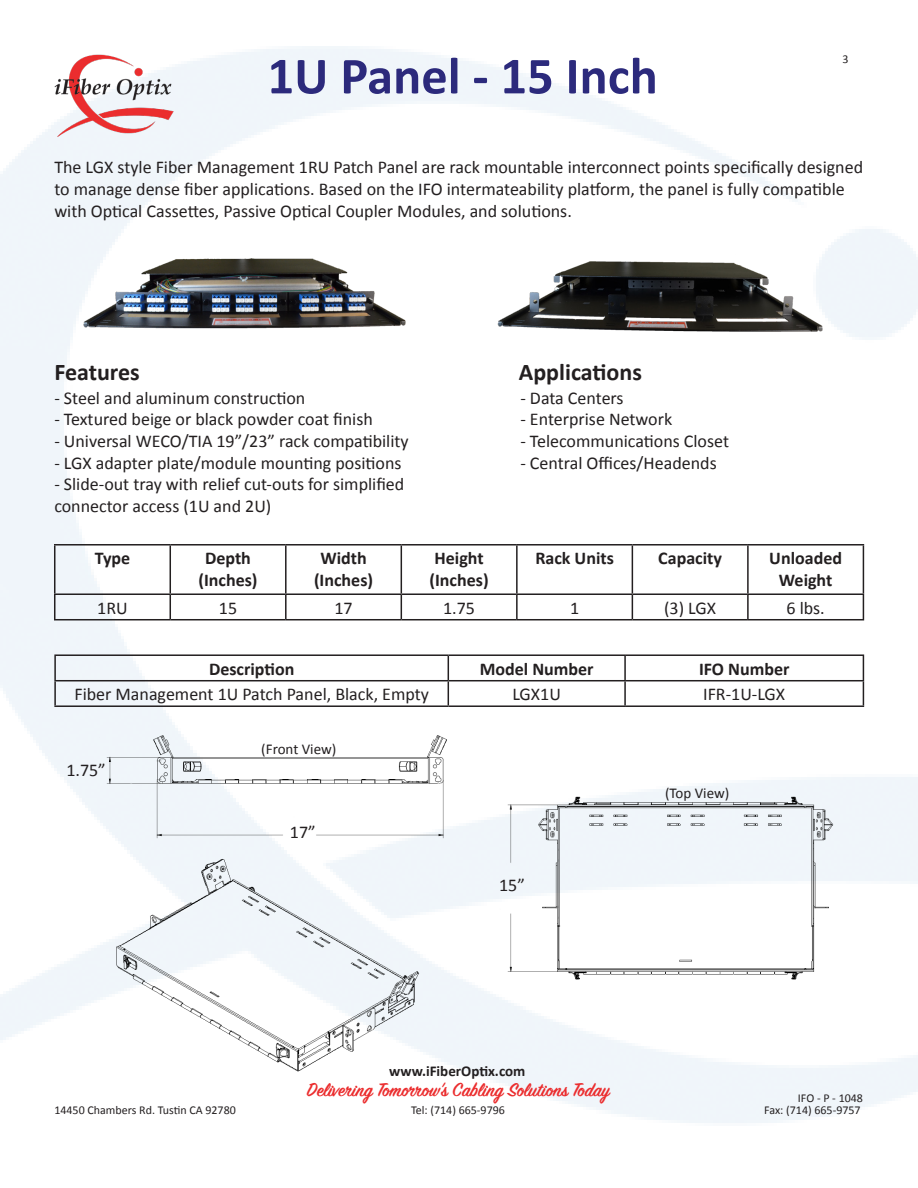
<style>
.page{position:relative;width:918px;height:1188px;background:#fff}
.page>*{position:absolute;margin:0;border:0;box-sizing:border-box;transform-origin:0 0}
.t1{font:700 52.5px "Calibri";color:#2c2a7c}
.t2{font:700 24px "Calibri";color:#231f20}
.t3{font:600 21px "Sign Painter House Script";color:#eb2d2e}
.t4{font:18px/21.6px "Calibri";color:#231f20}
.t5{font:700 18px/21.6px "Calibri";color:#231f20;text-align:center}
.t6{font:15px "Calibri";color:#231f20}
.t7{font:700 15px "Calibri";color:#231f20}
.t8{font:12px "Calibri";color:#231f20}
</style>
<div class="page">
<img style="left:54px;top:54px;width:136px;height:97px">
<img style="left:73px;top:184px;width:333px;height:149px">
<img style="left:497px;top:204px;width:339px;height:128px">
<hr style="left:54px;top:544px;width:116px;height:2px;background:#231f20">
<hr style="left:54px;top:546px;width:1px;height:47px;background:#231f20">
<hr style="left:170px;top:544px;width:116px;height:2px;background:#231f20">
<hr style="left:170px;top:546px;width:1px;height:47px;background:#231f20">
<hr style="left:286px;top:544px;width:115px;height:2px;background:#231f20">
<hr style="left:285px;top:546px;width:2px;height:47px;background:#231f20">
<hr style="left:401px;top:544px;width:116px;height:2px;background:#231f20">
<hr style="left:401px;top:546px;width:1px;height:47px;background:#231f20">
<hr style="left:517px;top:544px;width:115px;height:2px;background:#231f20">
<hr style="left:516px;top:546px;width:2px;height:47px;background:#231f20">
<hr style="left:632px;top:544px;width:116px;height:2px;background:#231f20">
<hr style="left:632px;top:546px;width:1px;height:47px;background:#231f20">
<hr style="left:748px;top:544px;width:116px;height:2px;background:#231f20">
<hr style="left:747px;top:546px;width:2px;height:47px;background:#231f20">
<hr style="left:863px;top:546px;width:1px;height:47px;background:#231f20">
<hr style="left:54px;top:593px;width:116px;height:2px;background:#231f20">
<svg style="left:54px;top:595px;width:1px;height:24px"></svg>
<hr style="left:170px;top:593px;width:116px;height:2px;background:#231f20">
<svg style="left:170px;top:595px;width:1px;height:24px"></svg>
<hr style="left:286px;top:593px;width:115px;height:2px;background:#231f20">
<hr style="left:285px;top:595px;width:2px;height:24px;background:#231f20">
<hr style="left:401px;top:593px;width:116px;height:2px;background:#231f20">
<svg style="left:401px;top:595px;width:1px;height:24px"></svg>
<hr style="left:517px;top:593px;width:115px;height:2px;background:#231f20">
<hr style="left:516px;top:595px;width:2px;height:24px;background:#231f20">
<hr style="left:632px;top:593px;width:116px;height:2px;background:#231f20">
<svg style="left:632px;top:595px;width:1px;height:24px"></svg>
<hr style="left:748px;top:593px;width:116px;height:2px;background:#231f20">
<hr style="left:747px;top:595px;width:2px;height:24px;background:#231f20">
<svg style="left:863px;top:595px;width:1px;height:24px"></svg>
<hr style="left:54px;top:619px;width:116px;height:1px;background:#231f20">
<hr style="left:170px;top:619px;width:116px;height:1px;background:#231f20">
<hr style="left:286px;top:619px;width:115px;height:1px;background:#231f20">
<hr style="left:401px;top:619px;width:116px;height:1px;background:#231f20">
<hr style="left:517px;top:619px;width:115px;height:1px;background:#231f20">
<hr style="left:632px;top:619px;width:116px;height:1px;background:#231f20">
<hr style="left:748px;top:619px;width:116px;height:1px;background:#231f20">
<hr style="left:54px;top:654px;width:394px;height:2px;background:#231f20">
<hr style="left:54px;top:656px;width:2px;height:24px;background:#231f20">
<hr style="left:448px;top:654px;width:177px;height:2px;background:#231f20">
<hr style="left:625px;top:654px;width:239px;height:2px;background:#231f20">
<hr style="left:624px;top:656px;width:2px;height:24px;background:#231f20">
<hr style="left:54px;top:680px;width:394px;height:1px;background:#231f20">
<hr style="left:54px;top:681px;width:2px;height:24px;background:#231f20">
<hr style="left:448px;top:680px;width:177px;height:1px;background:#231f20">
<svg style="left:448px;top:656px;width:1px;height:49px"></svg>
<hr style="left:625px;top:680px;width:239px;height:1px;background:#231f20">
<hr style="left:624px;top:681px;width:2px;height:24px;background:#231f20">
<svg style="left:863px;top:656px;width:1px;height:49px"></svg>
<hr style="left:54px;top:705px;width:394px;height:2px;background:#231f20">
<hr style="left:448px;top:705px;width:177px;height:2px;background:#231f20">
<hr style="left:625px;top:705px;width:239px;height:2px;background:#231f20">
<img style="left:106px;top:865px;width:350px;height:207px">
<img style="left:80px;top:725px;width:385px;height:140px">
<img style="left:465px;top:778px;width:383px;height:210px">
<p class="t1" style="left:268px;top:42px;width:392px">1U Panel - 15 Inch</p>
<p class="t8" style="left:842px;top:51px;width:8px">3</p>
<p class="t4" style="left:54px;top:157px;width:810px">The LGX style Fiber Management 1RU Patch Panel are rack mountable interconnect points specifically designed to manage dense fiber applications. Based on the IFO intermateability platform, the panel is fully compatible with Optical Cassettes, Passive Optical Coupler Modules, and solutions.</p>
<p class="t2" style="left:54px;top:357px;width:87px">Features</p>
<p class="t2" style="left:519px;top:357px;width:125px">Applications</p>
<p class="t4" style="left:54px;top:387px;width:253px">- Steel and aluminum construction</p>
<p class="t4" style="left:54px;top:409px;width:320px">- Textured beige or black powder coat finish</p>
<p class="t4" style="left:54px;top:430px;width:356px">- Universal WECO/TIA 19”/23” rack compatibility</p>
<p class="t4" style="left:54px;top:452px;width:349px">- LGX adapter plate/module mounting positions</p>
<p class="t4" style="left:54px;top:473px;width:351px">- Slide-out tray with relief cut-outs for simplified</p>
<p class="t4" style="left:54px;top:495px;width:219px">connector access (1U and 2U)</p>
<p class="t4" style="left:520px;top:387px;width:105px">- Data Centers</p>
<p class="t4" style="left:520px;top:409px;width:153px">- Enterprise Network</p>
<p class="t4" style="left:520px;top:430px;width:210px">- Telecommunications Closet</p>
<p class="t4" style="left:520px;top:452px;width:198px">- Central Offices/Headends</p>
<p class="t5" style="left:95px;top:547px;width:37px">Type</p>
<p class="t5" style="left:205px;top:547px;width:47px">Depth</p>
<p class="t5" style="left:198px;top:569px;width:61px">(Inches)</p>
<p class="t5" style="left:320px;top:547px;width:48px">Width</p>
<p class="t5" style="left:314px;top:569px;width:61px">(Inches)</p>
<p class="t5" style="left:435px;top:547px;width:51px">Height</p>
<p class="t5" style="left:430px;top:569px;width:61px">(Inches)</p>
<p class="t5" style="left:535px;top:547px;width:80px">Rack Units</p>
<p class="t5" style="left:658px;top:547px;width:65px">Capacity</p>
<p class="t5" style="left:769px;top:547px;width:74px">Unloaded<br>Weight</p>
<p class="t4" style="left:97px;top:597px;width:32px">1RU</p>
<p class="t4" style="left:219px;top:597px;width:20px">15</p>
<p class="t4" style="left:334px;top:597px;width:20px">17</p>
<p class="t4" style="left:443px;top:597px;width:33px">1.75</p>
<p class="t4" style="left:570px;top:597px;width:11px">1</p>
<p class="t4" style="left:664px;top:597px;width:53px">(3) LGX</p>
<p class="t4" style="left:787px;top:597px;width:40px">6 lbs.</p>
<p class="t5" style="left:209px;top:658px;width:87px">Description</p>
<p class="t5" style="left:480px;top:658px;width:115px">Model Number</p>
<p class="t5" style="left:699px;top:658px;width:92px">IFO Number</p>
<p class="t4" style="left:74px;top:684px;width:356px">Fiber Management 1U Patch Panel, Black, Empty</p>
<p class="t4" style="left:512px;top:684px;width:50px">LGX1U</p>
<p class="t4" style="left:703px;top:684px;width:84px">IFR-1U-LGX</p>
<p class="t4" style="left:66px;top:760px;width:41px">1.75”</p>
<p class="t6" style="left:261px;top:739px;width:77px">(Front View)</p>
<p class="t4" style="left:290px;top:821px;width:27px">17”</p>
<p class="t4" style="left:499px;top:875px;width:27px">15”</p>
<p class="t6" style="left:665px;top:784px;width:66px">(Top View)</p>
<p class="t8" style="left:54px;top:1102px;width:183px">14450 Chambers Rd. Tustin CA 92780</p>
<p class="t7" style="left:389px;top:1062px;width:138px">www.iFiberOptix.com</p>
<p class="t8" style="left:411px;top:1102px;width:95px">Tel: (714) 665-9796</p>
<p class="t8" style="left:764px;top:1102px;width:98px">Fax: (714) 665-9757</p>
<p class="t3" style="left:307px;top:1077px;width:305px">Delivering Tomorrow’s Cabling Solutions Today</p>
<p class="t8" style="left:798px;top:1090px;width:67px">IFO - P - 1048</p>
</div>
